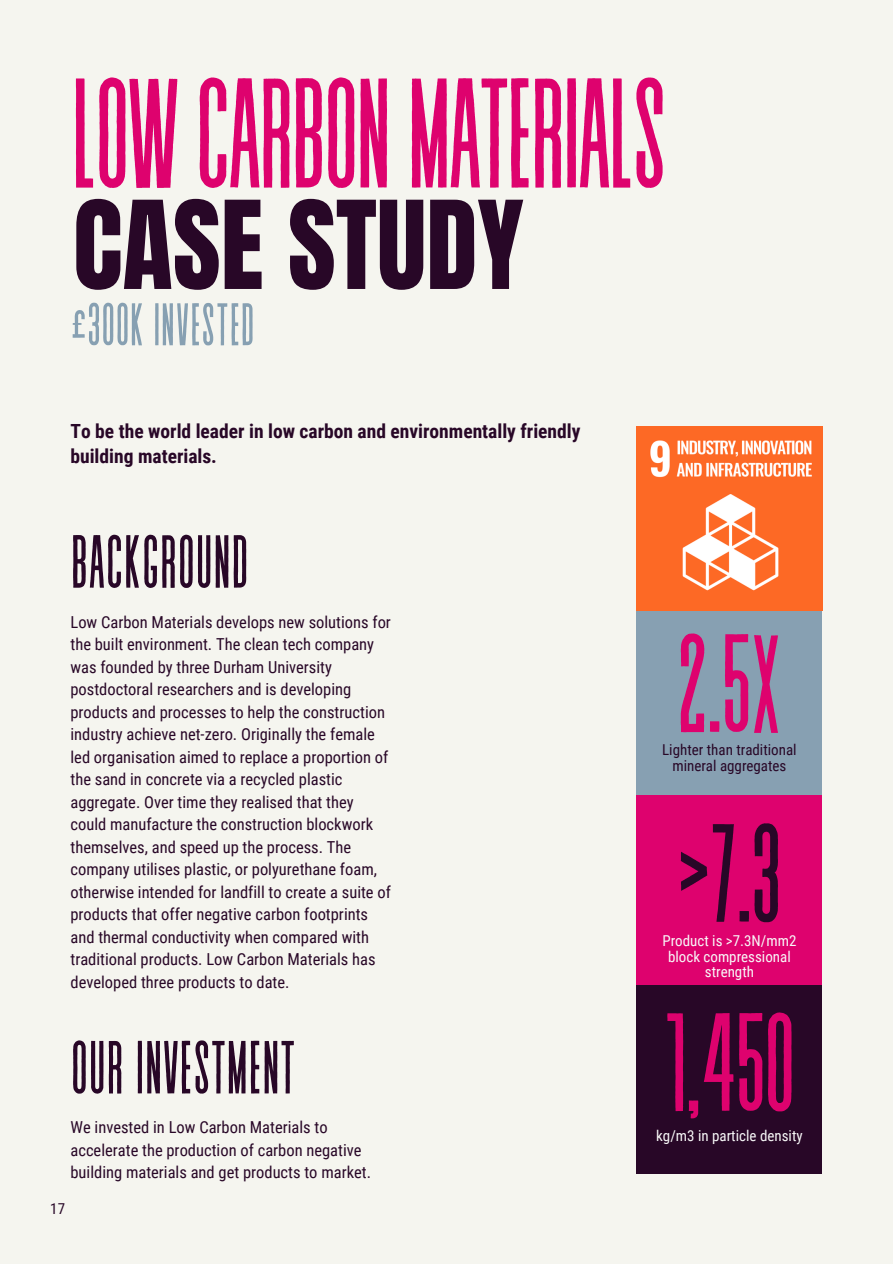
<style>
.page{position:relative;width:893px;height:1264px;background:#fff}
.page>*{position:absolute;margin:0;border:0;box-sizing:border-box;transform-origin:0 0}
.t1{font:155.55px "Revive 80 Tall";letter-spacing:-.03em;color:#de026e}
.t2{font:139.5px "Revive 80 Tall";color:#de026e}
.t3{font:139.5px "Revive 80 Tall";color:#280727}
.t4{font:103.95px "Anton";color:#280727}
.t5{font:75px "Revive 80 Tall";color:#280727}
.t6{font:60px "Revive 80 Tall";color:#87a0b2}
.t7{font:700 19.5px/24.8px "Roboto Condensed";color:#280727}
.t8{font:16.5px/22.5px "Roboto Condensed";color:#280727}
.t9{font:15px/15.8px "Roboto Condensed";color:#f8f8f8;text-align:center}
.t10{font:15px/15.8px "Roboto Condensed";color:#280727;text-align:center}
</style>
<div class="page">
<div style="left:0;top:0;width:892px;height:1263px;background:#f5f5ef"></div>
<div style="left:636px;top:606px;width:186px;height:189px;background:#87a0b2"></div>
<div style="left:636px;top:984px;width:186px;height:189px;background:#280727"></div>
<div style="left:636px;top:795px;width:186px;height:189px;background:#de026e"></div>
<img style="left:636px;top:426px;width:186px;height:184px">
<p class="t1" style="left:70px;top:54px;width:599px">LOWCARBONMATERIALS</p>
<p class="t4" style="left:73px;top:171px;width:452px">CASE STUDY</p>
<p class="t6" style="left:70px;top:294px;width:186px">£300K INVESTED</p>
<p class="t7" style="left:70px;top:419px;width:511px">To be the world leader in low carbon and environmentally friendly building materials.</p>
<p class="t5" style="left:70px;top:523px;width:180px">BACKGROUND</p>
<p class="t8" style="left:70px;top:610px;width:322px">Low Carbon Materials develops new solutions for the built environment. The clean tech company was founded by three Durham University postdoctoral researchers and is developing products and processes to help the construction industry achieve net-zero. Originally the female led organisation aimed to replace a proportion of the sand in concrete via a recycled plastic aggregate. Over time they realised that they could manufacture the construction blockwork themselves, and speed up the process. The company utilises plastic, or polyurethane foam, otherwise intended for landfill to create a suite of products that offer negative carbon footprints and thermal conductivity when compared with traditional products. Low Carbon Materials has developed three products to date.</p>
<p class="t5" style="left:70px;top:1028px;width:226px">OUR INVESTMENT</p>
<p class="t8" style="left:70px;top:1116px;width:302px">We invested in Low Carbon Materials to accelerate the production of carbon negative building materials and get products to market.</p>
<p class="t10" style="left:50px;top:1200px;width:16px">17</p>
<p class="t2" style="left:675px;top:612px;width:109px">2.5X</p>
<p class="t10" style="left:662px;top:742px;width:136px">Lighter than traditional mineral aggregates</p>
<p class="t3" style="left:676px;top:802px;width:108px">&gt;7.3</p>
<p class="t9" style="left:662px;top:932px;width:136px">Product is &gt;7.3N/mm2 block compressional strength</p>
<p class="t2" style="left:662px;top:991px;width:135px">1,450</p>
<p class="t9" style="left:656px;top:1127px;width:148px">kg/m3 in particle density</p>
</div>
